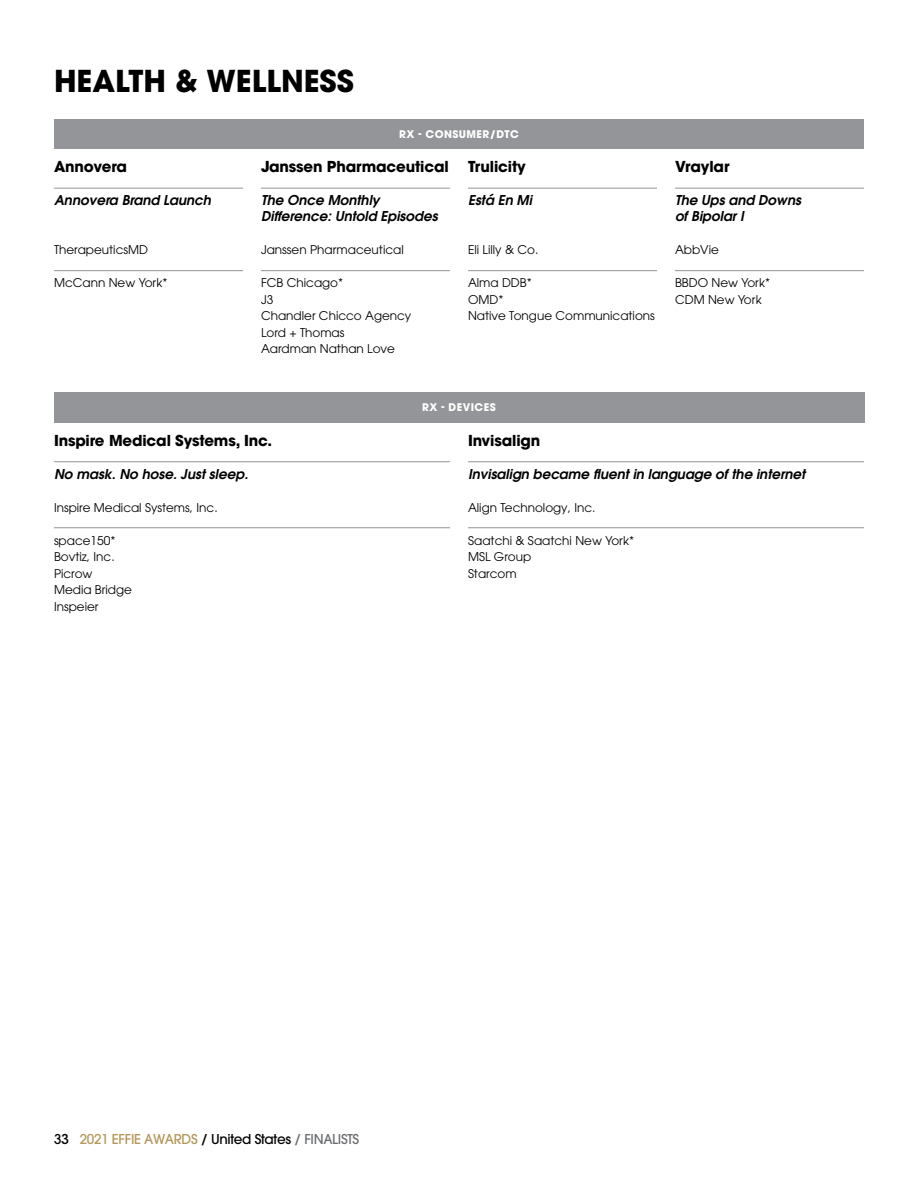
<style>
.page{position:relative;width:918px;height:1188px;background:#fff}
.page>*{position:absolute;margin:0;border:0;box-sizing:border-box;transform-origin:0 0}
.t1{font:700 30px "ITC Avant Garde Std";color:#000}
.t2{font:700 15px "ITC Avant Garde Std";letter-spacing:-.01em;color:#000}
.t3{font:italic 600 13.5px/16.5px "ITC Avant Garde Std";color:#000}
.t4{font:500 13.5px "ITC Avant Garde Std";letter-spacing:-.025em;color:#000}
.t5{font:12px/16.5px "ITC Avant Garde Std";color:#000}
.t6{font:700 10.5px "ITC Avant Garde Std";letter-spacing:.04em;color:#fff}
.s1{color:#b4975a}
.s2{color:#6d6e71}
</style>
<div class="page">
<hr style="left:54px;top:461px;width:396px;height:1px;background:#939598">
<hr style="left:54px;top:527px;width:396px;height:1px;background:#939598">
<hr style="left:468px;top:461px;width:396px;height:1px;background:#939598">
<hr style="left:468px;top:527px;width:396px;height:1px;background:#939598">
<div style="left:54px;top:392px;width:810px;height:30px;background:#939598"></div>
<hr style="left:54px;top:188px;width:189px;height:1px;background:#939598">
<hr style="left:54px;top:270px;width:189px;height:1px;background:#939598">
<hr style="left:261px;top:188px;width:189px;height:1px;background:#939598">
<hr style="left:261px;top:270px;width:189px;height:1px;background:#939598">
<hr style="left:468px;top:188px;width:189px;height:1px;background:#939598">
<hr style="left:468px;top:270px;width:189px;height:1px;background:#939598">
<hr style="left:675px;top:188px;width:189px;height:1px;background:#939598">
<hr style="left:675px;top:270px;width:189px;height:1px;background:#939598">
<div style="left:54px;top:119px;width:810px;height:30px;background:#939598"></div>
<h1 class="t1" style="left:54px;top:61px;width:302px">HEALTH &amp; WELLNESS</h1>
<p class="t6" style="left:399px;top:127px;width:121px">RX - CONSUMER/DTC</p>
<p class="t2" style="left:54px;top:156px;width:75px">Annovera</p>
<p class="t3" style="left:54px;top:192px;width:158px">Annovera Brand Launch</p>
<p class="t5" style="left:54px;top:242px;width:96px">TherapeuticsMD</p>
<p class="t5" style="left:54px;top:275px;width:115px">McCann New York*</p>
<p class="t2" style="left:261px;top:156px;width:189px">Janssen Pharmaceutical</p>
<p class="t3" style="left:261px;top:192px;width:178px">The Once Monthly<br>Difference: Untold Episodes</p>
<p class="t5" style="left:261px;top:242px;width:144px">Janssen Pharmaceutical</p>
<p class="t5" style="left:261px;top:275px;width:152px">FCB Chicago*<br>J3<br>Chandler Chicco Agency<br>Lord + Thomas<br>Aardman Nathan Love</p>
<p class="t2" style="left:468px;top:156px;width:59px">Trulicity</p>
<p class="t3" style="left:468px;top:192px;width:65px">Está En Mi</p>
<p class="t5" style="left:468px;top:242px;width:72px">Eli Lilly &amp; Co.</p>
<p class="t5" style="left:468px;top:275px;width:188px">Alma DDB*<br>OMD*<br>Native Tongue Communications</p>
<p class="t6" style="left:422px;top:401px;width:75px">RX - DEVICES</p>
<p class="t2" style="left:675px;top:156px;width:56px">Vraylar</p>
<p class="t3" style="left:675px;top:192px;width:128px">The Ups and Downs of Bipolar I</p>
<p class="t5" style="left:675px;top:242px;width:45px">AbbVie</p>
<p class="t5" style="left:675px;top:275px;width:97px">BBDO New York*<br>CDM New York</p>
<p class="t2" style="left:54px;top:430px;width:220px">Inspire Medical Systems, Inc.</p>
<p class="t3" style="left:54px;top:465px;width:196px">No mask. No hose. Just sleep.</p>
<p class="t5" style="left:54px;top:499px;width:165px">Inspire Medical Systems, Inc.</p>
<p class="t5" style="left:54px;top:532px;width:79px">space150*<br>Bovtiz, Inc.<br>Picrow<br>Media Bridge<br>Inspeier</p>
<p class="t2" style="left:468px;top:430px;width:74px">Invisalign</p>
<p class="t3" style="left:468px;top:465px;width:339px">Invisalign became fluent in language of the internet</p>
<p class="t5" style="left:468px;top:499px;width:129px">Align Technology, Inc.</p>
<p class="t5" style="left:468px;top:532px;width:168px">Saatchi &amp; Saatchi New York*<br>MSL Group<br>Starcom</p>
<p class="t4" style="left:54px;top:1131px;width:307px">33 <span class="s1">2021 EFFIE AWARDS</span> / United States <span class="s2">/ FINALISTS</span></p>
</div>
